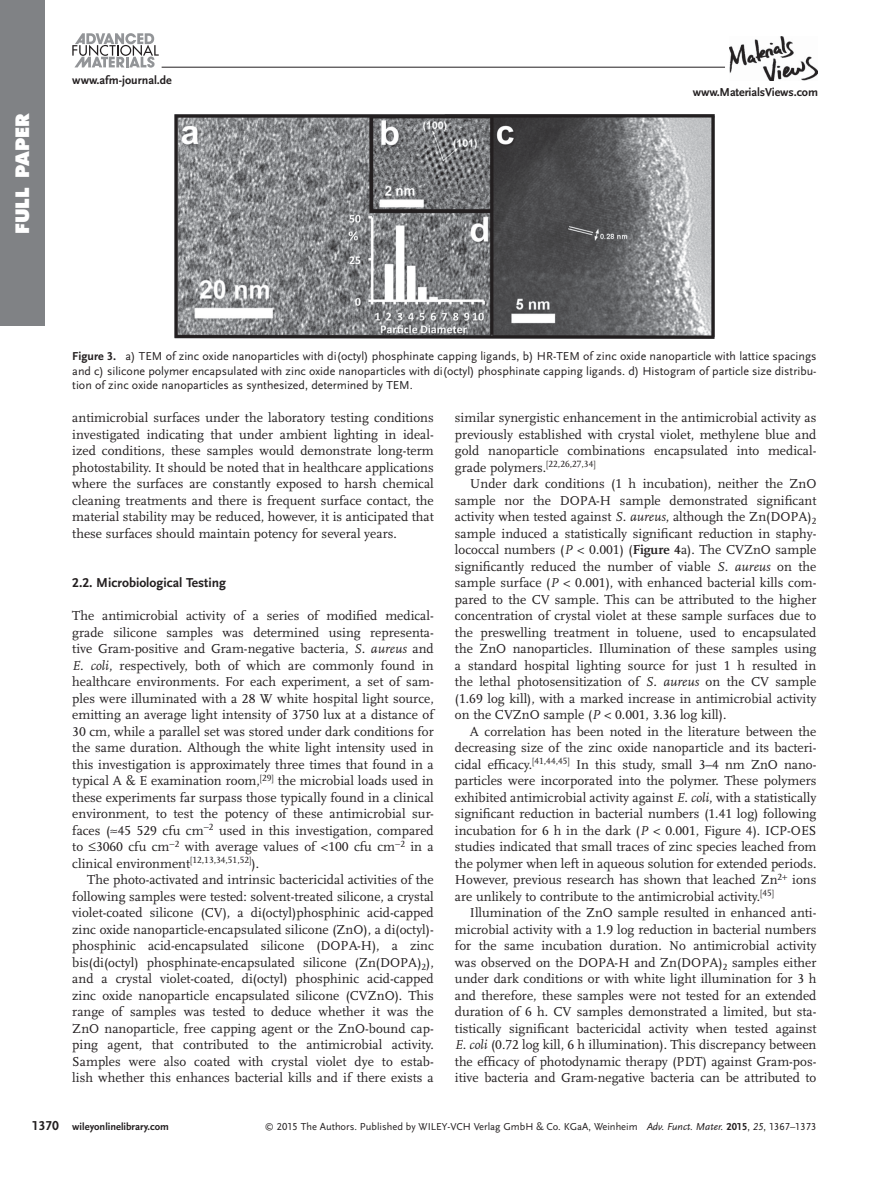
<style>
.page{position:relative;width:893px;height:1191px;background:#fff}
.page>*{position:absolute;margin:0;border:0;box-sizing:border-box;transform-origin:0 0}
.t1{font:800 18px "Futura";letter-spacing:.005em;color:#fff}
.t2{font:13.5px/16.5px "Scala LF";color:#231f20;text-align:justify}
.t3{font:700 13.5px "Scala Sans LF";color:#231f20}
.t4{font:12px/14.2px "Scala Sans LF";color:#231f20;text-align:justify}
.t5{font:700 12px "Scala Sans LF";letter-spacing:-.01em;color:#231f20}
.t6{font:10.5px "Scala Sans LF";color:#231f20}
.t7{font:italic 10.5px "Scala Sans LF";color:#231f20}
.t8{font:700 10.5px "Scala Sans LF";color:#231f20}
.s1{font-weight:700}
.s2{font-style:italic}
.s3{font-weight:700;font-style:normal}
.s4{font-style:normal}
.s5{font-size:13.5px}
.s6{font-size:9px}
</style>
<div class="page">
<div style="left:0;top:0;width:44px;height:325px;background:#808285"></div>
<hr style="left:162px;top:67px;width:563px;height:1px;background:#231f20">
<svg style="left:72px;top:33px;width:87px;height:35px"></svg>
<img style="left:729px;top:36px;width:88px;height:45px">
<img style="left:174px;top:115px;width:540px;height:224px">
<h1 class="t1" style="left:15px;top:234px;width:123px;rotate:-90deg">FULL PAPER</h1>
<p class="t5" style="left:72px;top:74px;width:101px">www.afm-journal.de</p>
<p class="t5" style="left:693px;top:87px;width:127px">www.MaterialsViews.com</p>
<p class="t4" style="left:72px;top:350px;width:746px"><span class="s1">Figure 3.</span> a) TEM of zinc oxide nanoparticles with di(octyl) phosphinate capping ligands, b) HR-TEM of zinc oxide nanoparticle with lattice spacings and c) silicone polymer encapsulated with zinc oxide nanoparticles with di(octyl) phosphinate capping ligands. d) Histogram of particle size distribu&shy;tion of zinc oxide nanoparticles as synthesized, determined by TEM.</p>
<p class="t2" style="left:72px;top:410px;width:363px">antimicrobial surfaces under the laboratory testing conditions investigated indicating that under ambient lighting in ideal&shy;ized conditions, these samples would demonstrate long-term photostability. It should be noted that in healthcare applications where the surfaces are constantly exposed to harsh chemical cleaning treatments and there is frequent surface contact, the material stability may be reduced, however, it is anticipated that these surfaces should maintain potency for several years.</p>
<p class="t3" style="left:72px;top:576px;width:155px">2.2. Microbiological Testing</p>
<p class="t2" style="left:72px;top:608px;width:363px">The antimicrobial activity of a series of modified medical&shy;grade silicone samples was determined using representa&shy;tive Gram-positive and Gram-negative bacteria, <span class="s2">S. aureus</span> and <span class="s2">E. coli</span> , respectively, both of which are commonly found in healthcare environments. For each experiment, a set of sam&shy;ples were illuminated with a 28 W white hospital light source, emitting an average light intensity of 3750 lux at a distance of 30 cm, while a parallel set was stored under dark conditions for the same duration. Although the white light intensity used in this investigation is approximately three times that found in a typical A &amp; E examination room, <sup>[</sup> <sup>29</sup> <sup>]</sup> the microbial loads used in these experiments far surpass those typically found in a clinical environment, to test the potency of these antimicrobial sur&shy;faces (≈45 529 cfu cm −<sup>2</sup> used in this investigation, compared to ≤3060 cfu cm −<sup>2</sup> with average values of &lt;100 cfu cm −<sup>2</sup> in a clinical environment <sup>[</sup> <sup>12,13,34,51,52</sup> <sup>]</sup> ).</p>
<p class="t2" style="left:72px;top:872px;width:363px;text-indent:15px">The photo-activated and intrinsic bactericidal activities of the following samples were tested: solvent-treated silicone, a crystal violet-coated silicone (CV), a di(octyl)phosphinic acid-capped zinc oxide nanoparticle-encapsulated silicone (ZnO), a di(octyl)- phosphinic acid-encapsulated silicone (DOPA-H), a zinc bis(di(octyl) phosphinate-encapsulated silicone (Zn(DOPA) <sub>2</sub> ), and a crystal violet-coated, di(octyl) phosphinic acid-capped zinc oxide nanoparticle encapsulated silicone (CVZnO). This range of samples was tested to deduce whether it was the ZnO nanoparticle, free capping agent or the ZnO-bound cap&shy;ping agent, that contributed to the antimicrobial activity.<br>Samples were also coated with crystal violet dye to estab&shy;lish whether this enhances bacterial kills and if there exists a</p>
<p class="t2" style="left:455px;top:410px;width:363px">similar synergistic enhancement in the antimicrobial activity as previously established with crystal violet, methylene blue and gold nanoparticle combinations encapsulated into medical&shy;grade polymers. <sup>[</sup> <sup>22,26,27,34</sup> <sup>]</sup></p>
<p class="t2" style="left:455px;top:476px;width:363px;text-indent:15px">Under dark conditions (1 h incubation), neither the ZnO sample nor the DOPA-H sample demonstrated significant activity when tested against <span class="s2">S. aureus</span> , although the Zn(DOPA) <sub>2 </sub>sample induced a statistically significant reduction in staphy&shy;lococcal numbers ( <span class="s2">P</span> &lt; 0.001) ( <span class="s1">Figure 4</span> a). The CVZnO sample significantly reduced the number of viable <span class="s2">S. aureus</span> on the sample surface ( <span class="s2">P</span> &lt; 0.001), with enhanced bacterial kills com&shy;pared to the CV sample. This can be attributed to the higher concentration of crystal violet at these sample surfaces due to the preswelling treatment in toluene, used to encapsulated the ZnO nanoparticles. Illumination of these samples using a standard hospital lighting source for just 1 h resulted in the lethal photosensitization of <span class="s2">S. aureus</span> on the CV sample (1.69 log kill), with a marked increase in antimicrobial activity on the CVZnO sample ( <span class="s2">P</span> &lt; 0.001, 3.36 log kill).</p>
<p class="t2" style="left:455px;top:724px;width:363px;text-indent:15px">A correlation has been noted in the literature between the decreasing size of the zinc oxide nanoparticle and its bacteri&shy;cidal efficacy. <sup>[</sup> <sup>41,44,45</sup> <sup>]</sup> In this study, small 3–4 nm ZnO nano&shy;particles were incorporated into the polymer. These polymers exhibited antimicrobial activity against <span class="s2">E. coli</span> , with a statistically significant reduction in bacterial numbers (1.41 log) following incubation for 6 h in the dark ( <span class="s2">P</span> &lt; 0.001, Figure 4 ). ICP-OES studies indicated that small traces of zinc species leached from the polymer when left in aqueous solution for extended periods.<br>However, previous research has shown that leached Zn <sup>2</sup> ions are unlikely to contribute to the antimicrobial activity. <sup>[</sup> <sup>45</sup> <sup>]</sup></p>
<p class="t2" style="left:455px;top:905px;width:363px;text-indent:15px">Illumination of the ZnO sample resulted in enhanced anti&shy;microbial activity with a 1.9 log reduction in bacterial numbers for the same incubation duration. No antimicrobial activity was observed on the DOPA-H and Zn(DOPA) <sub>2</sub> samples either under dark conditions or with white light illumination for 3 h and therefore, these samples were not tested for an extended duration of 6 h. CV samples demonstrated a limited, but sta&shy;tistically significant bactericidal activity when tested against <span class="s2">E. coli</span> (0.72 log kill, 6 h illumination). This discrepancy between the efficacy of photodynamic therapy (PDT) against Gram-pos&shy;itive bacteria and Gram-negative bacteria can be attributed to</p>
<p class="t7" style="left:647px;top:1122px;width:171px">Adv. Funct. Mater. <span class="s3">2015</span><span class="s4">,</span> 25<span class="s4">, 1367–1373</span></p>
<p class="t8" style="left:32px;top:1122px;width:138px"><span class="s5">1370</span> wileyonlinelibrary.com</p>
<p class="t6" style="left:265px;top:1122px;width:374px"><span class="s6">©</span> 2015 The Authors. Published by WILEY-VCH Verlag GmbH &amp; Co. KGaA, Weinheim</p>
</div>
